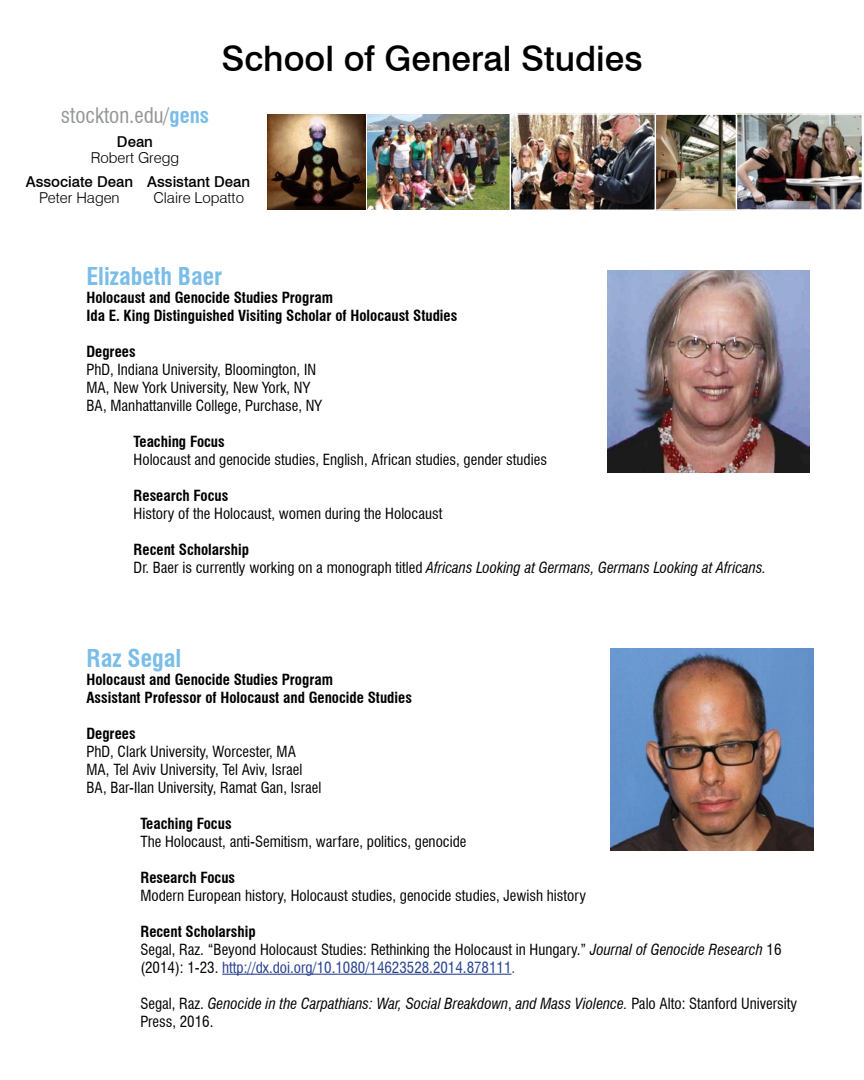
<style>
.page{position:relative;width:864px;height:1080px;background:#fff}
.page>*{position:absolute;margin:0;border:0;box-sizing:border-box;transform-origin:0 0}
.t1{font:500 35.1px "Swiss 721 BT";color:#000}
.t2{font:700 condensed 24px "Swiss 721 BT";color:#79bde8}
.t3{font:condensed 21px "Swiss 721 BT";color:#939598}
.t4{font:condensed 15px/18px "Swiss 721 BT";color:#000}
.t5{font:700 condensed 15px/18px "Swiss 721 BT";color:#000}
.t6{font:italic condensed 15px/18px "Swiss 721 BT";color:#000}
.t7{font:300 15px "Swiss 721 BT";color:#000}
.t8{font:500 15px "Swiss 721 BT";color:#000}
.s1{font-weight:700;color:#79bde8}
.s2{font-weight:700;font-style:normal}
.s3{font-style:normal}
.s4{font-weight:700}
.s5{font-style:italic}
.s6{color:#25408f}
</style>
<div class="page">
<img style="left:611px;top:648px;width:202px;height:202px">
<hr style="left:222px;top:974px;width:290px;height:1px;background:#25408f">
<img style="left:367px;top:114px;width:285px;height:96px">
<img style="left:656px;top:116px;width:204px;height:92px">
<div style="left:652px;top:113px;width:86px;height:98px;border:2px solid #fff"></div>
<div style="left:736px;top:113px;width:127px;height:98px;border:2px solid #fff"></div>
<div style="left:510px;top:113px;width:146px;height:98px;border:2px solid #fff"></div>
<img style="left:268px;top:115px;width:97px;height:95px">
<img style="left:608px;top:270px;width:202px;height:202px">
<h3 class="t3" style="left:61px;top:103px;width:150px">stockton.edu/<span class="s1">gens</span></h3>
<p class="t8" style="left:117px;top:132px;width:38px">Dean</p>
<p class="t7" style="left:91px;top:149px;width:90px">Robert Gregg</p>
<h1 class="t1" style="left:221px;top:38px;width:423px">School of General Studies</h1>
<p class="t8" style="left:26px;top:172px;width:109px">Associate Dean</p>
<p class="t7" style="left:39px;top:189px;width:82px">Peter Hagen</p>
<p class="t8" style="left:147px;top:172px;width:104px">Assistant Dean</p>
<p class="t7" style="left:153px;top:189px;width:92px">Claire Lopatto</p>
<h2 class="t2" style="left:86px;top:262px;width:137px">Elizabeth Baer</h2>
<p class="t5" style="left:86px;top:289px;width:372px">Holocaust and Genocide Studies Program<br>Ida E. King Distinguished Visiting Scholar of Holocaust Studies</p>
<p class="t5" style="left:86px;top:343px;width:51px">Degrees</p>
<p class="t4" style="left:86px;top:361px;width:237px">PhD, Indiana University, Bloomington, IN<br>MA, New York University, New York, NY<br>BA, Manhattanville College, Purchase, NY</p>
<p class="t5" style="left:134px;top:433px;width:93px">Teaching Focus</p>
<p class="t4" style="left:134px;top:451px;width:415px">Holocaust and genocide studies, English, African studies, gender studies</p>
<p class="t5" style="left:134px;top:487px;width:96px">Research Focus</p>
<p class="t4" style="left:134px;top:505px;width:310px">History of the Holocaust, women during the Holocaust</p>
<p class="t6" style="left:134px;top:541px;width:634px"><span class="s2">Recent Scholarship<br></span><span class="s3">Dr. Baer is currently working on a monograph titled</span> Africans Looking at Germans, Germans Looking at Africans.</p>
<h2 class="t2" style="left:86px;top:644px;width:96px">Raz Segal</h2>
<p class="t5" style="left:86px;top:670px;width:327px">Holocaust and Genocide Studies Program<br>Assistant Professor of Holocaust and Genocide Studies</p>
<p class="t5" style="left:86px;top:724px;width:51px">Degrees</p>
<p class="t4" style="left:86px;top:742px;width:237px">PhD, Clark University, Worcester, MA<br>MA, Tel Aviv University, Tel Aviv, Israel<br>BA, Bar-Ilan University, Ramat Gan, Israel</p>
<p class="t5" style="left:140px;top:814px;width:93px">Teaching Focus</p>
<p class="t4" style="left:140px;top:832px;width:328px">The Holocaust, anti-Semitism, warfare, politics, genocide</p>
<p class="t5" style="left:140px;top:868px;width:96px">Research Focus</p>
<p class="t4" style="left:140px;top:886px;width:447px">Modern European history, Holocaust studies, genocide studies, Jewish history</p>
<p class="t4" style="left:140px;top:922px;width:643px"><span class="s4">Recent Scholarship<br></span>Segal, Raz. “Beyond Holocaust Studies: Rethinking the Holocaust in Hungary.” <span class="s5">Journal of Genocide Research</span> 16 (2014): 1-23. <span class="s6">http://dx.doi.org/10.1080/14623528.2014.878111.</span></p>
<p class="t6" style="left:140px;top:994px;width:658px"><span class="s3">Segal, Raz.</span> Genocide in the Carpathians: War, Social Breakdown<span class="s3">,</span> and Mass Violence. <span class="s3">Palo Alto: Stanford University<br>Press, 2016.</span></p>
</div>
